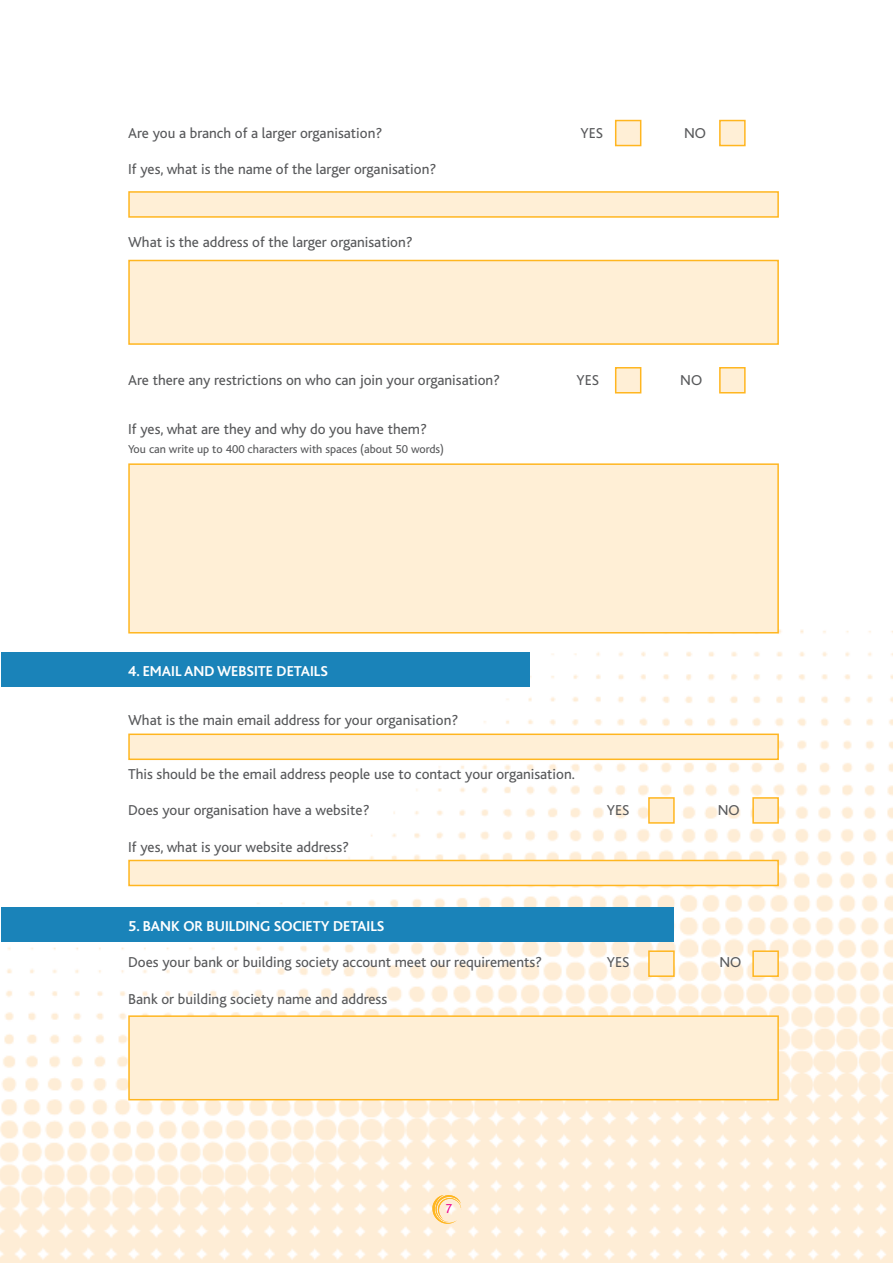
<style>
.page{position:relative;width:893px;height:1263px;background:#fff}
.page>*{position:absolute;margin:0;border:0;box-sizing:border-box;transform-origin:0 0}
.t1{font:15px "Bliss";color:#57585a}
.t2{font:700 15px "Bliss";color:#fff}
.t3{font:13.5px "Bliss";color:#ed088c}
.t4{font:12px "Bliss";color:#57585a}
</style>
<div class="page">
<img style="left:0;top:367px;width:893px;height:896px">
<svg style="left:432px;top:1195px;width:29px;height:29px"></svg>
<div style="left:128px;top:191px;width:651px;height:27px;background:#ffefd6;border:2px solid #ffb620"></div>
<div style="left:128px;top:260px;width:651px;height:85px;background:#ffefd6;border:2px solid #ffb620"></div>
<div style="left:128px;top:463px;width:651px;height:170px;background:#ffefd6;border:2px solid #ffb620"></div>
<div style="left:128px;top:733px;width:651px;height:27px;background:#ffefd6;border:2px solid #ffb620"></div>
<div style="left:128px;top:860px;width:651px;height:26px;background:#ffefd6;border:2px solid #ffb620"></div>
<div style="left:1px;top:653px;width:529px;height:34px;background:#1a83b9"></div>
<div style="left:1px;top:907px;width:673px;height:34px;background:#1a83b9"></div>
<div style="left:615px;top:367px;width:26px;height:26px;background:#ffefd6;border:2px solid #ffb620"></div>
<div style="left:615px;top:120px;width:26px;height:26px;background:#ffefd6;border:2px solid #ffb620"></div>
<div style="left:719px;top:367px;width:27px;height:26px;background:#ffefd6;border:2px solid #ffb620"></div>
<div style="left:719px;top:120px;width:27px;height:26px;background:#ffefd6;border:2px solid #ffb620"></div>
<div style="left:648px;top:797px;width:27px;height:27px;background:#ffefd6;border:2px solid #ffb620"></div>
<div style="left:648px;top:950px;width:27px;height:27px;background:#ffefd6;border:2px solid #ffb620"></div>
<div style="left:752px;top:797px;width:27px;height:27px;background:#ffefd6;border:2px solid #ffb620"></div>
<div style="left:752px;top:950px;width:27px;height:27px;background:#ffefd6;border:2px solid #ffb620"></div>
<div style="left:128px;top:1015px;width:651px;height:85px;background:#ffefd6;border:2px solid #ffb620"></div>
<p class="t1" style="left:128px;top:125px;width:256px">Are you a branch of a larger organisation?</p>
<p class="t1" style="left:580px;top:125px;width:24px">YES</p>
<p class="t1" style="left:684px;top:125px;width:23px">NO</p>
<p class="t1" style="left:128px;top:161px;width:310px">If yes, what is the name of the larger organisation?</p>
<p class="t1" style="left:128px;top:234px;width:286px">What is the address of the larger organisation?</p>
<p class="t1" style="left:128px;top:372px;width:373px">Are there any restrictions on who can join your organisation?</p>
<p class="t1" style="left:576px;top:372px;width:24px">YES</p>
<p class="t1" style="left:680px;top:372px;width:23px">NO</p>
<p class="t1" style="left:128px;top:421px;width:300px">If yes, what are they and why do you have them?</p>
<p class="t4" style="left:128px;top:443px;width:317px">You can write up to 400 characters with spaces (about 50 words)</p>
<p class="t2" style="left:128px;top:663px;width:201px">4. EMAIL AND WEBSITE DETAILS</p>
<p class="t1" style="left:128px;top:712px;width:332px">What is the main email address for your organisation?</p>
<p class="t1" style="left:128px;top:766px;width:448px">This should be the email address people use to contact your organisation.</p>
<p class="t1" style="left:128px;top:802px;width:243px">Does your organisation have a website?</p>
<p class="t1" style="left:607px;top:802px;width:24px">YES</p>
<p class="t1" style="left:718px;top:802px;width:23px">NO</p>
<p class="t1" style="left:128px;top:839px;width:222px">If yes, what is your website address?</p>
<p class="t2" style="left:128px;top:918px;width:258px">5. BANK OR BUILDING SOCIETY DETAILS</p>
<p class="t1" style="left:128px;top:955px;width:415px">Does your bank or building society account meet our requirements?</p>
<p class="t1" style="left:607px;top:955px;width:24px">YES</p>
<p class="t1" style="left:719px;top:955px;width:23px">NO</p>
<p class="t1" style="left:128px;top:991px;width:260px">Bank or building society name and address</p>
<p class="t3" style="left:445px;top:1202px;width:9px">7</p>
</div>
